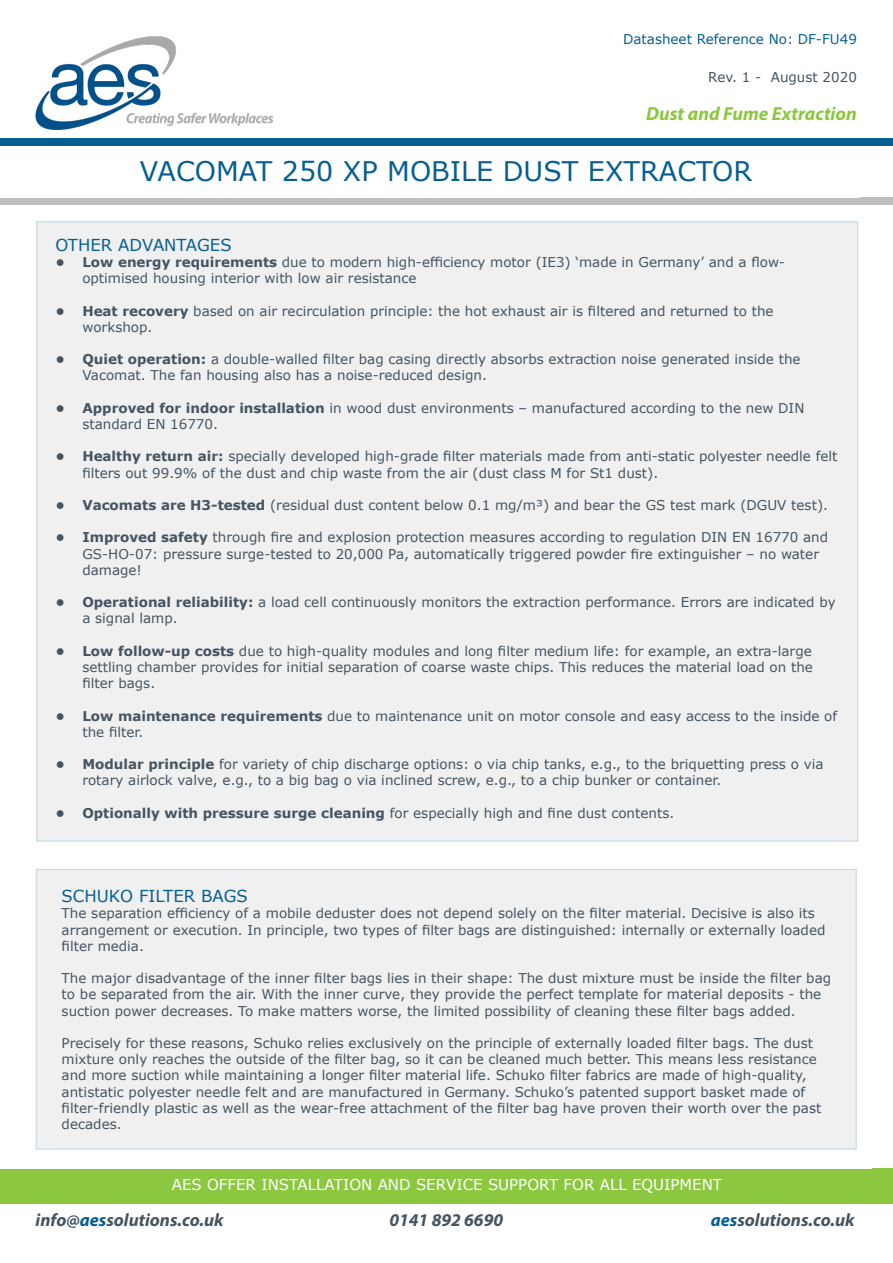
<style>
.page{position:relative;width:893px;height:1263px;background:#fff}
.page>*{position:absolute;margin:0;border:0;box-sizing:border-box;transform-origin:0 0}
.t1{font:27px "Verdana";color:#075f91}
.t2{font:italic 700 19.05px "Myriad Pro";color:#8cc740}
.t3{font:italic 700 18px "Myriad Pro";color:#455461}
.t4{font:16.5px "Verdana";color:#075f91}
.t5{font:15px "Verdana";color:#fff}
.t6{font:13.5px/16.2px "Verdana";color:#455461}
.t7{font:13.5px "Verdana";color:#075f91}
.s1{font-weight:700}
.s2{color:#075f91}
</style>
<div class="page">
<div style="left:0;top:138px;width:893px;height:8px;background:#075e93"></div>
<div style="left:0;top:198px;width:893px;height:6px;background:#bebebe"></div>
<div style="left:0;top:1169px;width:893px;height:34px;background:#8cc740"></div>
<img style="left:36px;top:36px;width:236px;height:93px">
<div style="left:36px;top:869px;width:821px;height:281px;background:#f0f0f1"></div>
<div style="left:36px;top:221px;width:822px;height:621px;background:#f0f0f1"></div>
<p class="t7" style="left:623px;top:30px;width:235px">Datasheet Reference No: DF-FU49</p>
<p class="t6" style="left:708px;top:69px;width:150px">Rev. 1 - August 2020</p>
<p class="t2" style="left:646px;top:101px;width:212px">Dust and Fume Extraction</p>
<p class="t1" style="left:140px;top:153px;width:614px">VACOMAT 250 XP MOBILE DUST EXTRACTOR</p>
<p class="t4" style="left:55px;top:233px;width:178px">OTHER ADVANTAGES</p>
<p class="t6" style="left:82px;top:254px;width:704px;text-indent:-27px"><span class="s1">• Low energy requirements</span> due to modern high-efficiency motor (IE3) ‘made in Germany’ and a flow&shy;optimised housing interior with low air resistance</p>
<p class="t6" style="left:82px;top:302px;width:693px;text-indent:-27px"><span class="s1">• Heat recovery</span> based on air recirculation principle: the hot exhaust air is filtered and returned to the workshop.</p>
<p class="t6" style="left:82px;top:351px;width:720px;text-indent:-27px"><span class="s1">• Quiet operation:</span> a double-walled filter bag casing directly absorbs extraction noise generated inside the<br>Vacomat. The fan housing also has a noise-reduced design.</p>
<p class="t6" style="left:82px;top:400px;width:724px;text-indent:-27px"><span class="s1">• Approved for indoor installation</span> in wood dust environments – manufactured according to the new DIN standard EN 16770.</p>
<p class="t6" style="left:82px;top:448px;width:757px;text-indent:-27px"><span class="s1">• Healthy return air:</span> specially developed high-grade filter materials made from anti-static polyester needle felt filters out 99.9% of the dust and chip waste from the air (dust class M for St1 dust).</p>
<p class="t6" style="left:55px;top:497px;width:774px"><span class="s1">• Vacomats are H3-tested</span> (residual dust content below 0.1 mg/m³) and bear the GS test mark (DGUV test).</p>
<p class="t6" style="left:82px;top:529px;width:747px;text-indent:-27px"><span class="s1">• Improved safety</span> through fire and explosion protection measures according to regulation DIN EN 16770 and<br>GS-HO-07: pressure surge-tested to 20,000 Pa, automatically triggered powder fire extinguisher – no water damage!</p>
<p class="t6" style="left:82px;top:594px;width:755px;text-indent:-27px"><span class="s1">• Operational reliability:</span> a load cell continuously monitors the extraction performance. Errors are indicated by a signal lamp.</p>
<p class="t6" style="left:82px;top:643px;width:732px;text-align:justify;text-indent:-27px"><span class="s1">• Low follow-up costs</span> due to high-quality modules and long filter medium life: for example, an extra-large settling chamber provides for initial separation of coarse waste chips. This reduces the material load on the filter bags.</p>
<p class="t6" style="left:82px;top:707px;width:756px;text-indent:-27px"><span class="s1">• Low maintenance requirements</span> due to maintenance unit on motor console and easy access to the inside of the filter.</p>
<p class="t6" style="left:82px;top:756px;width:743px;text-indent:-27px"><span class="s1">• Modular principle</span> for variety of chip discharge options: o via chip tanks, e.g., to the briquetting press o via rotary airlock valve, e.g., to a big bag o via inclined screw, e.g., to a chip bunker or container.</p>
<p class="t6" style="left:55px;top:805px;width:620px"><span class="s1">• Optionally with pressure surge cleaning</span> for especially high and fine dust contents.</p>
<p class="t4" style="left:62px;top:885px;width:188px">SCHUKO FILTER BAGS</p>
<p class="t6" style="left:62px;top:905px;width:765px">The separation efficiency of a mobile deduster does not depend solely on the filter material. Decisive is also its arrangement or execution. In principle, two types of filter bags are distinguished: internally or externally loaded filter media.</p>
<p class="t6" style="left:62px;top:970px;width:771px">The major disadvantage of the inner filter bags lies in their shape: The dust mixture must be inside the filter bag to be separated from the air. With the inner curve, they provide the perfect template for material deposits - the suction power decreases. To make matters worse, the limited possibility of cleaning these filter bags added.</p>
<p class="t6" style="left:62px;top:1035px;width:761px">Precisely for these reasons, Schuko relies exclusively on the principle of externally loaded filter bags. The dust mixture only reaches the outside of the filter bag, so it can be cleaned much better. This means less resistance and more suction while maintaining a longer filter material life. Schuko filter fabrics are made of high-quality, antistatic polyester needle felt and are manufactured in Germany. Schuko’s patented support basket made of filter-friendly plastic as well as the wear-free attachment of the filter bag have proven their worth over the past decades.</p>
<p class="t5" style="left:172px;top:1174px;width:552px">AES OFFER INSTALLATION AND SERVICE SUPPORT FOR ALL EQUIPMENT</p>
<p class="t3" style="left:36px;top:1208px;width:190px">info@<span class="s2">aes</span>solutions.co.uk</p>
<p class="t3" style="left:389px;top:1208px;width:115px">0141 892 6690</p>
<p class="t3" style="left:711px;top:1208px;width:145px"><span class="s2">aes</span>solutions.co.uk</p>
</div>
